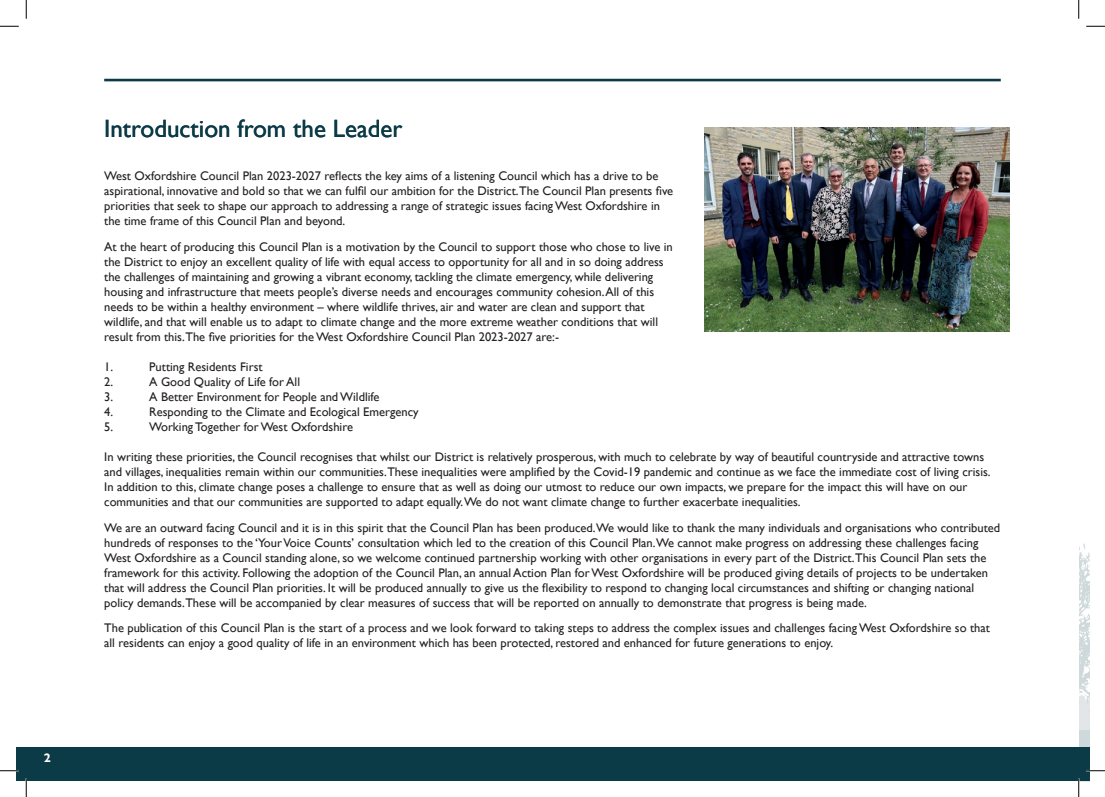
<style>
.page{position:relative;width:1105px;height:797px;background:#fff}
.page>*{position:absolute;margin:0;border:0;box-sizing:border-box;transform-origin:0 0}
.t1{font:25px "Gill Sans";color:#0b3b47}
.t2{font:12.5px/15px "Gill Sans";color:#231f20}
.t3{font:12.5px/15px "Gill Sans";color:#231f20}
.t4{font:700 12.5px "Gill Sans Nova";color:#fff}
</style>
<div class="page">
<img style="left:704px;top:127px;width:306px;height:204px">
<hr style="left:104px;top:79px;width:897px;height:2px;background:#0b3b47">
<div style="left:16px;top:746px;width:1073px;height:34px;background:#0b3b47"></div>
<svg style="left:0;top:25px;width:19px;height:2px"></svg>
<svg style="left:1086px;top:25px;width:19px;height:2px"></svg>
<svg style="left:0;top:770px;width:19px;height:1px"></svg>
<svg style="left:25px;top:0;width:2px;height:19px"></svg>
<svg style="left:25px;top:778px;width:2px;height:19px"></svg>
<svg style="left:1078px;top:0;width:1px;height:19px"></svg>
<svg style="left:961px;top:544px;width:144px;height:253px"></svg>
<p class="t4" style="left:44px;top:749px;width:9px">2</p>
<h1 class="t1" style="left:104px;top:114px;width:300px">Introduction from the Leader</h1>
<p class="t3" style="left:104px;top:168px;width:571px">West Oxfordshire Council Plan 2023-2027 reflects the key aims of a listening Council which has a drive to be aspirational, innovative and bold so that we can fulfil our ambition for the District.The Council Plan presents five priorities that seek to shape our approach to addressing a range of strategic issues facing West Oxfordshire in the time frame of this Council Plan and beyond.</p>
<p class="t2" style="left:104px;top:239px;width:570px">At the heart of producing this Council Plan is a motivation by the Council to support those who chose to live in the District to enjoy an excellent quality of life with equal access to opportunity for all and in so doing address the challenges of maintaining and growing a vibrant economy, tackling the climate emergency, while delivering housing and infrastructure that meets people’s diverse needs and encourages community cohesion. All of this needs to be within a healthy environment – where wildlife thrives, air and water are clean and support that wildlife, and that will enable us to adapt to climate change and the more extreme weather conditions that will result from this.The five priorities for the West Oxfordshire Council Plan 2023-2027 are:-</p>
<p class="t2" style="left:104px;top:359px;width:10px">1.</p>
<p class="t2" style="left:149px;top:359px;width:115px">Putting Residents First</p>
<p class="t2" style="left:104px;top:374px;width:10px">2.</p>
<p class="t2" style="left:149px;top:374px;width:152px">A Good Quality of Life for All</p>
<p class="t2" style="left:104px;top:389px;width:10px">3.</p>
<p class="t2" style="left:149px;top:389px;width:232px">A Better Environment for People and Wildlife</p>
<p class="t2" style="left:104px;top:404px;width:10px">4.</p>
<p class="t2" style="left:149px;top:404px;width:271px">Responding to the Climate and Ecological Emergency</p>
<p class="t2" style="left:104px;top:419px;width:10px">5.</p>
<p class="t2" style="left:149px;top:419px;width:205px">Working Together for West Oxfordshire</p>
<p class="t2" style="left:104px;top:449px;width:888px">In writing these priorities, the Council recognises that whilst our District is relatively prosperous, with much to celebrate by way of beautiful countryside and attractive towns and villages, inequalities remain within our communities.These inequalities were amplified by the Covid-19 pandemic and continue as we face the immediate cost of living crisis.<br>In addition to this, climate change poses a challenge to ensure that as well as doing our utmost to reduce our own impacts, we prepare for the impact this will have on our communities and that our communities are supported to adapt equally.We do not want climate change to further exacerbate inequalities.</p>
<p class="t2" style="left:104px;top:520px;width:897px">We are an outward facing Council and it is in this spirit that the Council Plan has been produced.We would like to thank the many individuals and organisations who contributed hundreds of responses to the ‘Your Voice Counts’ consultation which led to the creation of this Council Plan.We cannot make progress on addressing these challenges facing West Oxfordshire as a Council standing alone, so we welcome continued partnership working with other organisations in every part of the District.This Council Plan sets the framework for this activity. Following the adoption of the Council Plan, an annual Action Plan for West Oxfordshire will be produced giving details of projects to be undertaken that will address the Council Plan priorities. It will be produced annually to give us the flexibility to respond to changing local circumstances and shifting or changing national policy demands.These will be accompanied by clear measures of success that will be reported on annually to demonstrate that progress is being made.</p>
<p class="t2" style="left:104px;top:621px;width:887px">The publication of this Council Plan is the start of a process and we look forward to taking steps to address the complex issues and challenges facing West Oxfordshire so that all residents can enjoy a good quality of life in an environment which has been protected, restored and enhanced for future generations to enjoy.</p>
</div>
